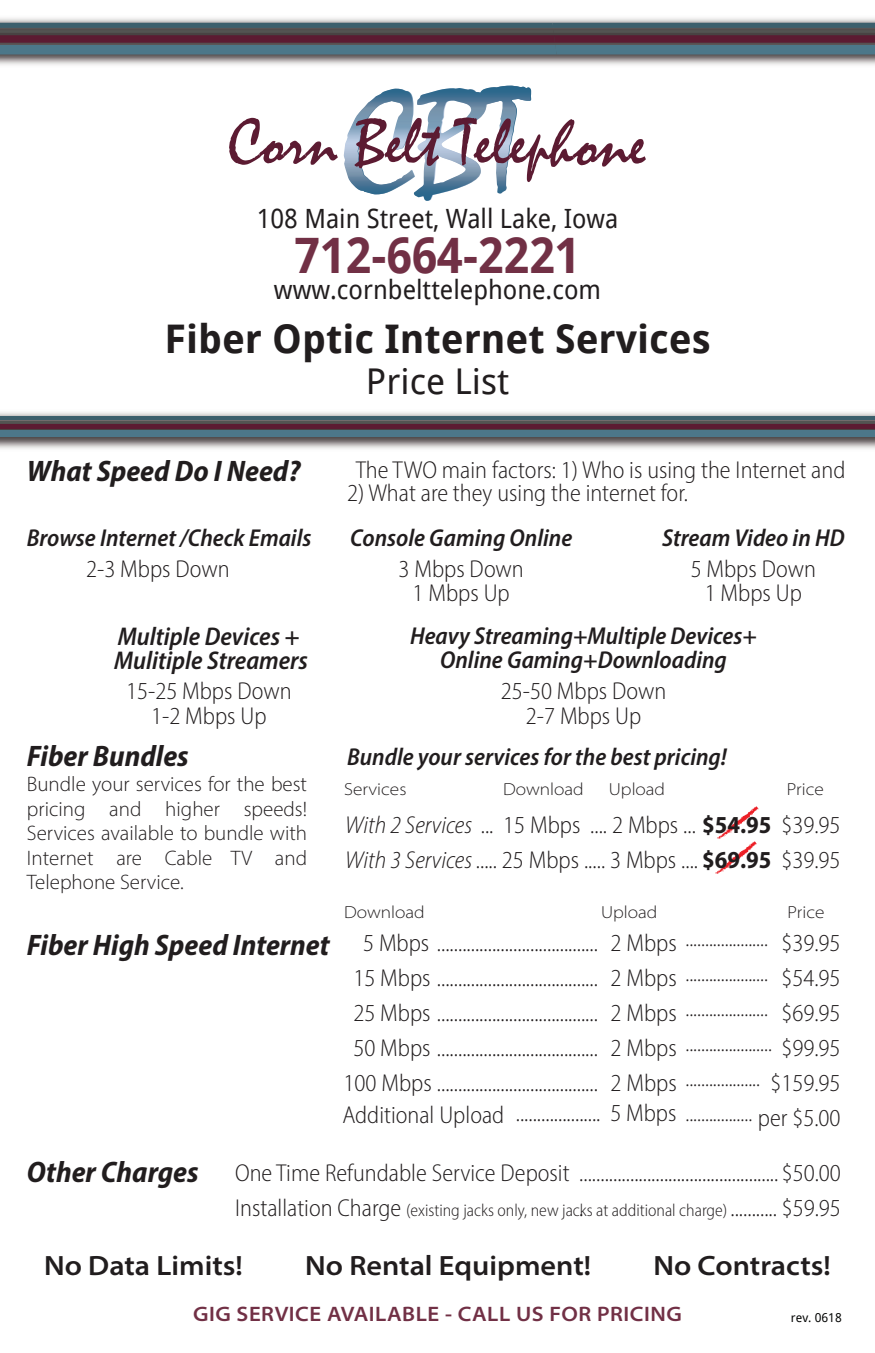
<style>
.page{position:relative;width:875px;height:1353px;background:#fff}
.page>*{position:absolute;margin:0;border:0;box-sizing:border-box;transform-origin:0 0}
.t1{font:700 48.82px "Droid Sans";color:#713045;scale:.95 1}
.t2{font:700 39.38px "Droid Sans";color:#211d1e}
.t3{font:35.52px "Droid Sans";color:#211d1e}
.t4{font:italic 700 semi-condensed 29.75px "Myriad Pro";color:#211d1e}
.t5{font:600 semi-expanded 28px "Myriad Pro";color:#211d1e}
.t6{font:26.6px "Droid Sans";color:#211d1e;scale:.94 1}
.t7{font:26.43px "Droid Sans";color:#211d1e;scale:.95 1}
.t8{font:italic 600 semi-condensed 25.72px/24.5px "Myriad Pro";color:#211d1e}
.t9{font:300 semi-condensed 24.5px/35px "Myriad Pro";color:#211d1e;text-align:center}
.t10{font:italic 600 semi-condensed 24.5px/24.5px "Myriad Pro";color:#211d1e;text-align:center}
.t11{font:300 semi-condensed 22.75px/35px "Myriad Pro";color:#211d1e}
.t12{font:300 21px/24.5px "Myriad Pro";color:#211d1e;text-align:justify}
.t13{font:600 semi-expanded 21px "Myriad Pro";letter-spacing:.025em;color:#713045}
.t14{font:300 semi-condensed 17.5px "Myriad Pro";color:#211d1e}
.t15{font:300 semi-expanded 17.5px "Myriad Pro";color:#211d1e}
.t16{font:12.25px "Droid Sans";color:#040504}
.s1{font-style:italic}
.s2{font-weight:700}
.s3{font-size:22.75px}
.s4{font-weight:700;font-style:italic;font-size:29.75px}
.s5{font-size:24.5px}
</style>
<div class="page">
<img style="left:0;top:18px;width:875px;height:47px">
<svg style="left:0;top:23px;width:875px;height:31px;background:#4f505d"></svg>
<img style="left:0;top:412px;width:875px;height:37px">
<div style="left:0;top:424px;width:875px;height:5px;background:#5c1b32"></div>
<div style="left:0;top:430px;width:875px;height:7px;background:#4c7789"></div>
<hr style="left:0;top:416px;width:875px;height:3px;background:#3c5f6c">
<hr style="left:0;top:421px;width:875px;height:1px;background:#535452">
<svg style="left:229px;top:118px;width:109px;height:47px"></svg>
<svg style="left:344px;top:86px;width:302px;height:115px"></svg>
<svg style="left:715px;top:806px;width:44px;height:68px"></svg>
<p class="t6" style="left:257px;top:200px;width:386px">108 Main Street, Wall Lake, Iowa</p>
<h1 class="t1" style="left:295px;top:220px;width:303px">712-664-2221</h1>
<p class="t7" style="left:274px;top:271px;width:346px">www.cornbelttelephone.com</p>
<h2 class="t2" style="left:164px;top:311px;width:548px">Fiber Optic Internet Services</h2>
<h3 class="t3" style="left:366px;top:356px;width:145px">Price List</h3>
<p class="t4" style="left:27px;top:451px;width:275px">What Speed Do I Need?</p>
<p class="t9" style="left:356px;top:452px;width:491px">The TWO main factors: 1) Who is using the Internet and</p>
<p class="t9" style="left:347px;top:475px;width:342px">2) What are they using the internet for.</p>
<p class="t10" style="left:27px;top:525px;width:286px">Browse Internet /Check Emails</p>
<p class="t10" style="left:350px;top:525px;width:224px">Console Gaming Online</p>
<p class="t10" style="left:662px;top:525px;width:184px">Stream Video in HD</p>
<p class="t9" style="left:86px;top:551px;width:145px">2-3 Mbps Down</p>
<p class="t9" style="left:399px;top:556px;width:127px;line-height:24.5px">3 Mbps Down<br>1 Mbps Up</p>
<p class="t9" style="left:691px;top:556px;width:127px;line-height:24.5px">5 Mbps Down<br>1 Mbps Up</p>
<p class="t10" style="left:410px;top:623px;width:349px">Heavy Streaming+Multiple Devices+<br>Online Gaming+Downloading</p>
<p class="t8" style="left:114px;top:623px;width:196px">Multiple Devices +<br>Mulitiple Streamers</p>
<p class="t9" style="left:126px;top:678px;width:167px;line-height:24.5px">15-25 Mbps Down<br>1-2 Mbps Up</p>
<p class="t9" style="left:501px;top:678px;width:167px;line-height:24.5px">25-50 Mbps Down<br>2-7 Mbps Up</p>
<p class="t4" style="left:27px;top:737px;width:163px">Fiber Bundles</p>
<p class="t12" style="left:27px;top:771px;width:282px">Bundle your services for the best pricing and higher speeds!<br>Services available to bundle with Internet are Cable TV and Telephone Service.</p>
<p class="t10" style="left:347px;top:743px;width:381px">Bundle your services for the best pricing!</p>
<p class="t15" style="left:344px;top:778px;width:64px">Services</p>
<p class="t15" style="left:503px;top:778px;width:82px">Download</p>
<p class="t15" style="left:609px;top:778px;width:58px">Upload</p>
<p class="t15" style="left:787px;top:778px;width:38px">Price</p>
<p class="t9" style="left:345px;top:807px;width:497px;text-align:left"><span class="s1">With 2 Services</span> ... 15 Mbps .... 2 Mbps ... <span class="s2">$54.95</span> $39.95<br><span class="s1">With 3 Services</span>..... 25 Mbps ..... 3 Mbps .... <span class="s2">$69.95</span> $39.95</p>
<p class="t15" style="left:344px;top:901px;width:82px">Download</p>
<p class="t15" style="left:601px;top:901px;width:58px">Upload</p>
<p class="t15" style="left:788px;top:901px;width:38px">Price</p>
<p class="t4" style="left:27px;top:925px;width:304px">Fiber High Speed Internet</p>
<p class="t9" style="left:344px;top:924px;width:256px;text-align:right">5 Mbps ......................................<br>15 Mbps ......................................<br>25 Mbps ......................................<br>50 Mbps ......................................<br>100 Mbps ......................................</p>
<p class="t9" style="left:758px;top:924px;width:84px;text-align:right">$39.95 $54.95 $69.95 $99.95 $159.95 per $5.00</p>
<p class="t9" style="left:611px;top:924px;width:68px;text-align:justify">2 Mbps 2 Mbps 2 Mbps 2 Mbps 2 Mbps</p>
<p class="t11" style="left:685px;top:920px;width:88px">..................... ..................... ..................... ...................... ...................</p>
<p class="t9" style="left:342px;top:1095px;width:411px">Additional Upload .................... 5 Mbps <span class="s3">.................</span></p>
<p class="t9" style="left:27px;top:1155px;width:816px"><span class="s4">Other Charges</span> One Time Refundable Service Deposit ...............................................$50.00</p>
<p class="t14" style="left:235px;top:1199px;width:494px"><span class="s5">Installation Charge</span> (existing jacks only, new jacks at additional charge)</p>
<p class="t9" style="left:730px;top:1190px;width:112px">........... $59.95</p>
<p class="t9" style="left:579px;top:1190px;width:6px">.</p>
<p class="t5" style="left:44px;top:1247px;width:200px">No Data Limits!</p>
<p class="t5" style="left:305px;top:1247px;width:287px">No Rental Equipment!</p>
<p class="t5" style="left:654px;top:1247px;width:179px">No Contracts!</p>
<p class="t16" style="left:791px;top:1308px;width:52px">rev. 0618</p>
<p class="t13" style="left:193px;top:1300px;width:490px">GIG SERVICE AVAILABLE - CALL US FOR PRICING</p>
</div>
